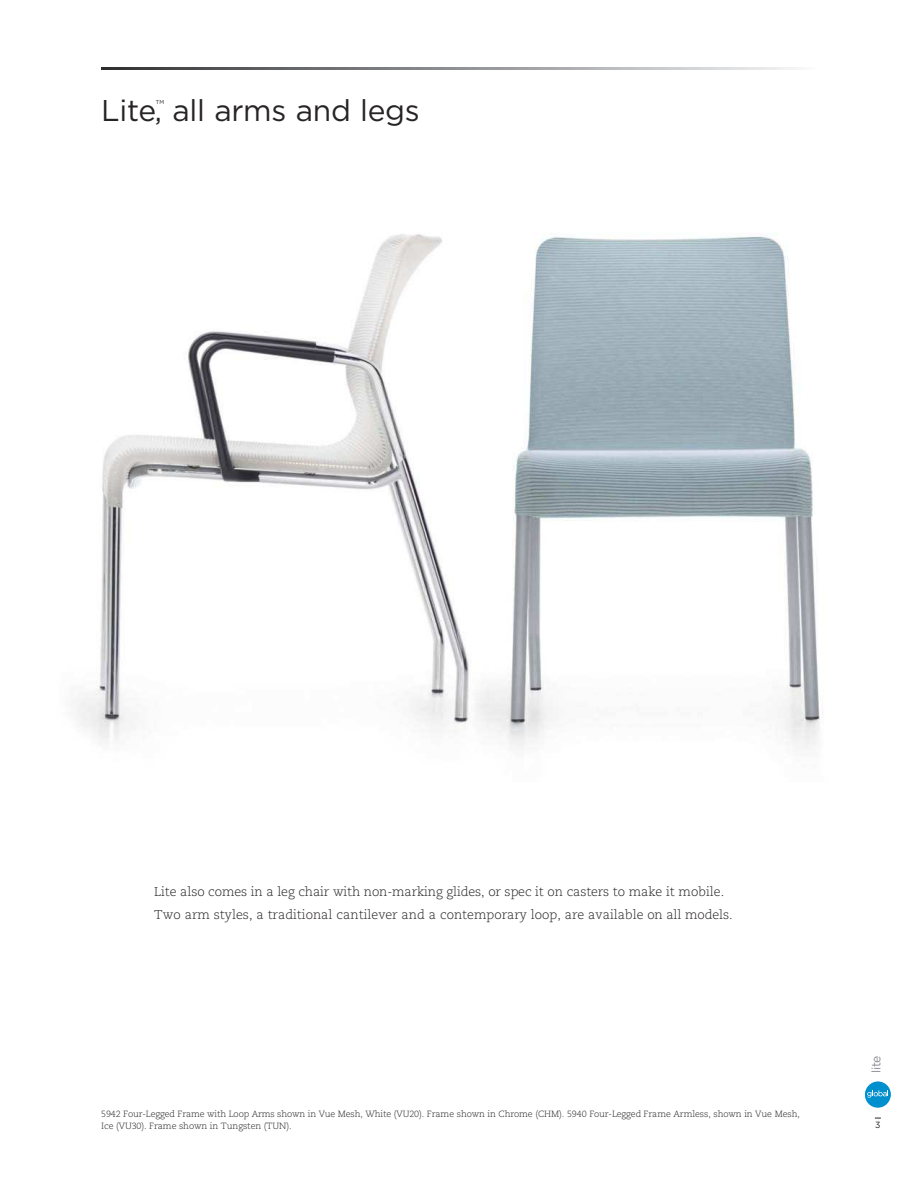
<style>
.page{position:relative;width:918px;height:1188px;background:#fff}
.page>*{position:absolute;margin:0;border:0;box-sizing:border-box;transform-origin:0 0}
.t1{font:30px "Gotham";letter-spacing:-.01em;color:#272425}
.t2{font:300 12.75px/22.5px "Caecilia LT Std";color:#272425}
.t3{font:12.3px "Gotham";color:#898b8f}
.t4{font:300 9px/12px "Caecilia LT Std";letter-spacing:-.01em;color:#272425}
.t5{font:9px "Gotham";color:#272425}
.t6{font:5.7px "Gotham";color:#272425}
</style>
<div class="page">
<svg style="left:865px;top:1082px;width:26px;height:26px"></svg>
<img style="left:101px;top:68px;width:694px;height:1px">
<svg style="left:865px;top:1081px;width:26px;height:26px"></svg>
<svg style="left:867px;top:1085px;width:22px;height:21px"></svg>
<img style="left:76px;top:234px;width:747px;height:514px">
<h1 class="t1" style="left:101px;top:97px;width:320px">Lite, all arms and legs</h1>
<p class="t6" style="left:156px;top:100px;width:10px">TM</p>
<h2 class="t2" style="left:154px;top:882px;width:580px">Lite also comes in a leg chair with non-marking glides, or spec it on casters to make it mobile.<br>Two arm styles, a traditional cantilever and a contemporary loop, are available on all models.</h2>
<p class="t4" style="left:101px;top:1108px;width:700px">5942 Four-Legged Frame with Loop Arms shown in Vue Mesh, White (VU20). Frame shown in Chrome (CHM). 5940 Four-Legged Frame Armless, shown in Vue Mesh,<br>Ice (VU30). Frame shown in Tungsten (TUN).</p>
<h3 class="t3" style="left:871px;top:1073px;width:19px;rotate:-90deg">lite</h3>
<p class="t5" style="left:875px;top:1120px;width:7px">3</p>
</div>
